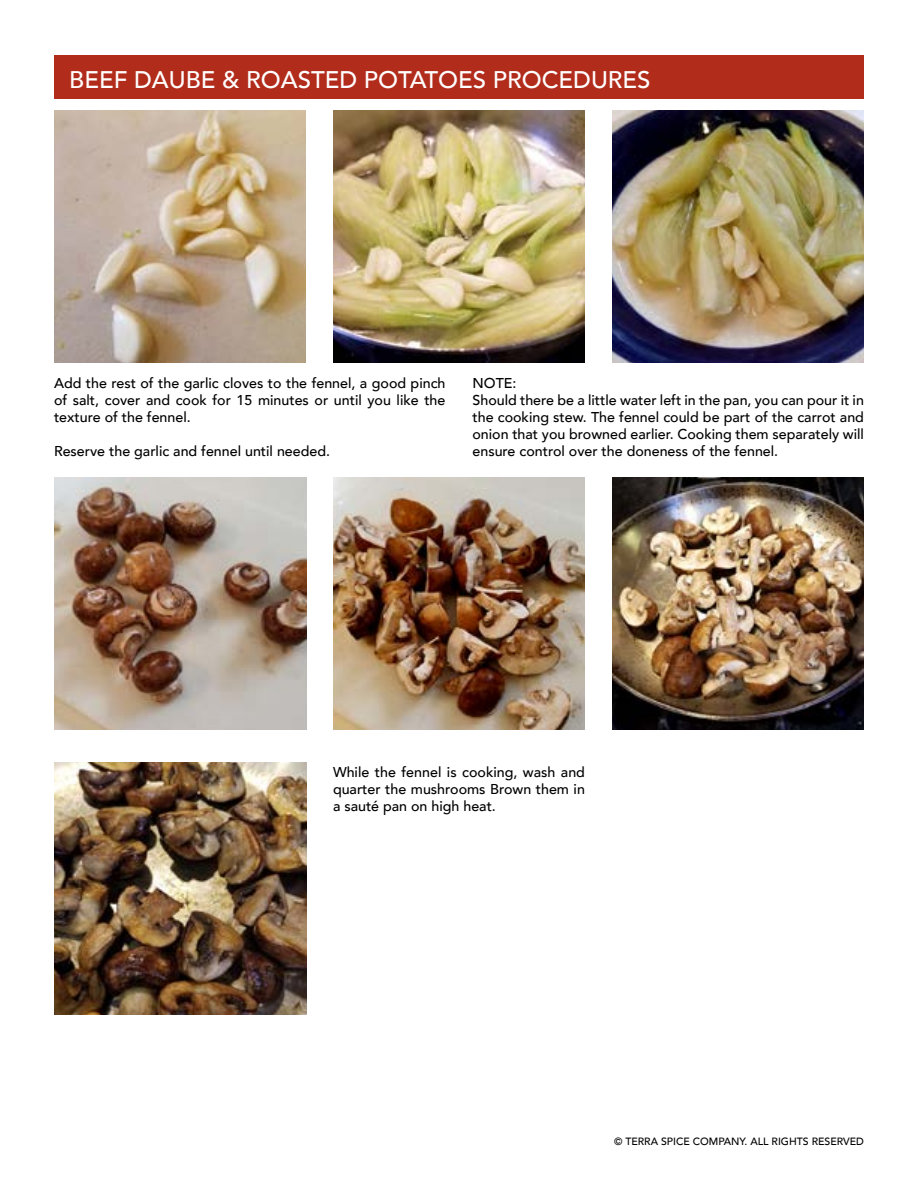
<style>
.page{position:relative;width:918px;height:1188px;background:#fff}
.page>*{position:absolute;margin:0;border:0;box-sizing:border-box;transform-origin:0 0}
.t1{font:500 24px "Avenir";color:#fff}
.t2{font:500 14.25px/17.1px "Avenir";color:#000;text-align:justify}
.t3{font:500 10.5px "Avenir";color:#000}
</style>
<div class="page">
<div style="left:54px;top:56px;width:810px;height:43px;background:#b22c1c"></div>
<img style="left:54px;top:110px;width:252px;height:252px">
<img style="left:333px;top:110px;width:252px;height:252px">
<img style="left:612px;top:110px;width:252px;height:252px">
<img style="left:54px;top:478px;width:252px;height:252px">
<img style="left:333px;top:478px;width:252px;height:252px">
<img style="left:612px;top:478px;width:252px;height:252px">
<img style="left:54px;top:762px;width:252px;height:252px">
<h1 class="t1" style="left:69px;top:58px;width:583px">BEEF DAUBE &amp; ROASTED POTATOES PROCEDURES</h1>
<p class="t2" style="left:54px;top:374px;width:393px">Add the rest of the garlic cloves to the fennel, a good pinch of salt, cover and cook for 15 minutes or until you like the texture of the fennel.</p>
<p class="t2" style="left:54px;top:442px;width:278px">Reserve the garlic and fennel until needed.</p>
<p class="t2" style="left:472px;top:374px;width:393px;text-align:left">NOTE:<br>Should there be a little water left in the pan, you can pour it in the cooking stew. The fennel could be part of the carrot and onion that you browned earlier. Cooking them separately will ensure control over the doneness of the fennel.</p>
<p class="t2" style="left:333px;top:762px;width:253px">While the fennel is cooking, wash and quarter the mushrooms Brown them in a sauté pan on high heat.</p>
<p class="t3" style="left:614px;top:1132px;width:251px">© TERRA SPICE COMPANY. ALL RIGHTS RESERVED</p>
</div>
